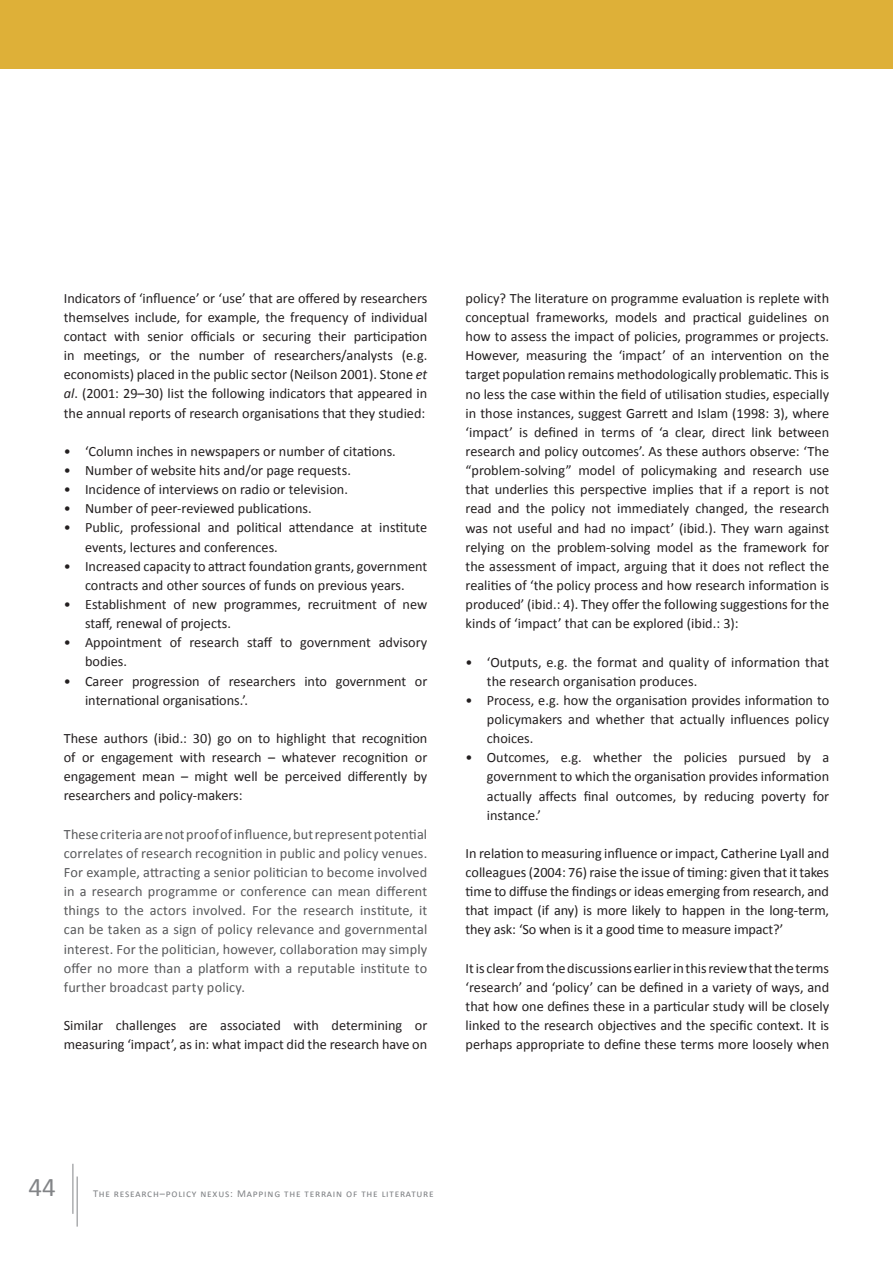
<style>
.page{position:relative;width:893px;height:1263px;background:#fff}
.page>*{position:absolute;margin:0;border:0;box-sizing:border-box;transform-origin:0 0}
.t1{font:27px "Calibri";color:#828487}
.t2{font:14.25px/19.2px "Calibri";color:#231f20;text-align:justify}
.t3{font:14.25px/19.2px "Calibri";letter-spacing:.01em;color:#57585a;text-align:justify}
.t4{font:10.5px "Calibri";letter-spacing:.075em;color:#828487}
.s1{font-style:italic}
</style>
<div class="page">
<div style="left:0;top:0;width:893px;height:68px;background:#deb038"></div>
<hr style="left:73px;top:1164px;width:1px;height:50px;background:#828487">
<hr style="left:77px;top:1176px;width:1px;height:50px;background:#828487">
<p class="t2" style="left:64px;top:288px;width:365px">Indicators of ‘influence’ or ‘use’ that are offered by researchers themselves include, for example, the frequency of individual contact with senior officials or securing their participation in meetings, or the number of researchers/analysts (e.g. economists) placed in the public sector (Neilson 2001). Stone <span class="s1">et al</span>. (2001: 29–30) list the following indicators that appeared in the annual reports of research organisations that they studied:</p>
<p class="t2" style="left:64px;top:441px;width:334px">• ‘Column inches in newspapers or number of citations.</p>
<p class="t2" style="left:64px;top:460px;width:289px">• Number of website hits and/or page requests.</p>
<p class="t2" style="left:64px;top:479px;width:286px">• Incidence of interviews on radio or television.</p>
<p class="t2" style="left:64px;top:498px;width:249px">• Number of peer-reviewed publications.</p>
<p class="t2" style="left:85px;top:517px;width:344px;text-indent:-21px">• Public, professional and political attendance at institute events, lectures and conferences.</p>
<p class="t2" style="left:64px;top:556px;width:365px;text-align:center">• Increased capacity to attract foundation grants, government contracts and other sources of funds on previous years.</p>
<p class="t2" style="left:85px;top:594px;width:344px;text-indent:-21px">• Establishment of new programmes, recruitment of new staff, renewal of projects.</p>
<p class="t2" style="left:85px;top:632px;width:344px;text-indent:-21px">• Appointment of research staff to government advisory bodies.</p>
<p class="t2" style="left:85px;top:670px;width:344px;text-indent:-21px">• Career progression of researchers into government or international organisations.’.</p>
<p class="t2" style="left:64px;top:728px;width:365px">These authors (ibid.: 30) go on to highlight that recognition of or engagement with research – whatever recognition or engagement mean – might well be perceived differently by researchers and policy-makers:</p>
<p class="t3" style="left:64px;top:824px;width:365px">These criteria are not proof of influence, but represent potential correlates of research recognition in public and policy venues.<br>For example, attracting a senior politician to become involved in a research programme or conference can mean different things to the actors involved. For the research institute, it can be taken as a sign of policy relevance and governmental interest. For the politician, however, collaboration may simply offer no more than a platform with a reputable institute to further broadcast party policy.</p>
<p class="t2" style="left:64px;top:1015px;width:365px">Similar challenges are associated with determining or measuring ‘impact’, as in: what impact did the research have on</p>
<p class="t2" style="left:466px;top:288px;width:365px">policy? The literature on programme evaluation is replete with conceptual frameworks, models and practical guidelines on how to assess the impact of policies, programmes or projects.<br>However, measuring the ‘impact’ of an intervention on the target population remains methodologically problematic. This is no less the case within the field of utilisation studies, especially in those instances, suggest Garrett and Islam (1998: 3), where ‘impact’ is defined in terms of ‘a clear, direct link between research and policy outcomes’. As these authors observe: ‘The “problem-solving” model of policymaking and research use that underlies this perspective implies that if a report is not read and the policy not immediately changed, the research was not useful and had no impact’ (ibid.). They warn against relying on the problem-solving model as the framework for the assessment of impact, arguing that it does not reflect the realities of ‘the policy process and how research information is produced’ (ibid.: 4). They offer the following suggestions for the kinds of ‘impact’ that can be explored (ibid.: 3):</p>
<p class="t2" style="left:487px;top:651px;width:344px;text-indent:-21px">• ‘Outputs, e.g. the format and quality of information that the research organisation produces.</p>
<p class="t2" style="left:487px;top:690px;width:344px;text-indent:-21px">• Process, e.g. how the organisation provides information to policymakers and whether that actually influences policy choices.</p>
<p class="t2" style="left:487px;top:747px;width:344px;text-indent:-21px">• Outcomes, e.g. whether the policies pursued by a government to which the organisation provides information actually affects final outcomes, by reducing poverty for instance.’</p>
<p class="t2" style="left:466px;top:843px;width:365px">In relation to measuring influence or impact, Catherine Lyall and colleagues (2004: 76) raise the issue of timing: given that it takes time to diffuse the findings or ideas emerging from research, and that impact (if any) is more likely to happen in the long-term, they ask: ‘So when is it a good time to measure impact?’</p>
<p class="t2" style="left:466px;top:958px;width:365px">It is clear from the discussions earlier in this review that the terms ‘research’ and ‘policy’ can be defined in a variety of ways, and that how one defines these in a particular study will be closely linked to the research objectives and the specific context. It is perhaps appropriate to define these terms more loosely when</p>
<h1 class="t1" style="left:29px;top:1170px;width:29px">44</h1>
<p class="t4" style="left:93px;top:1187px;width:342px">The research–policy nexus: Mapping the terrain of the literature</p>
</div>
